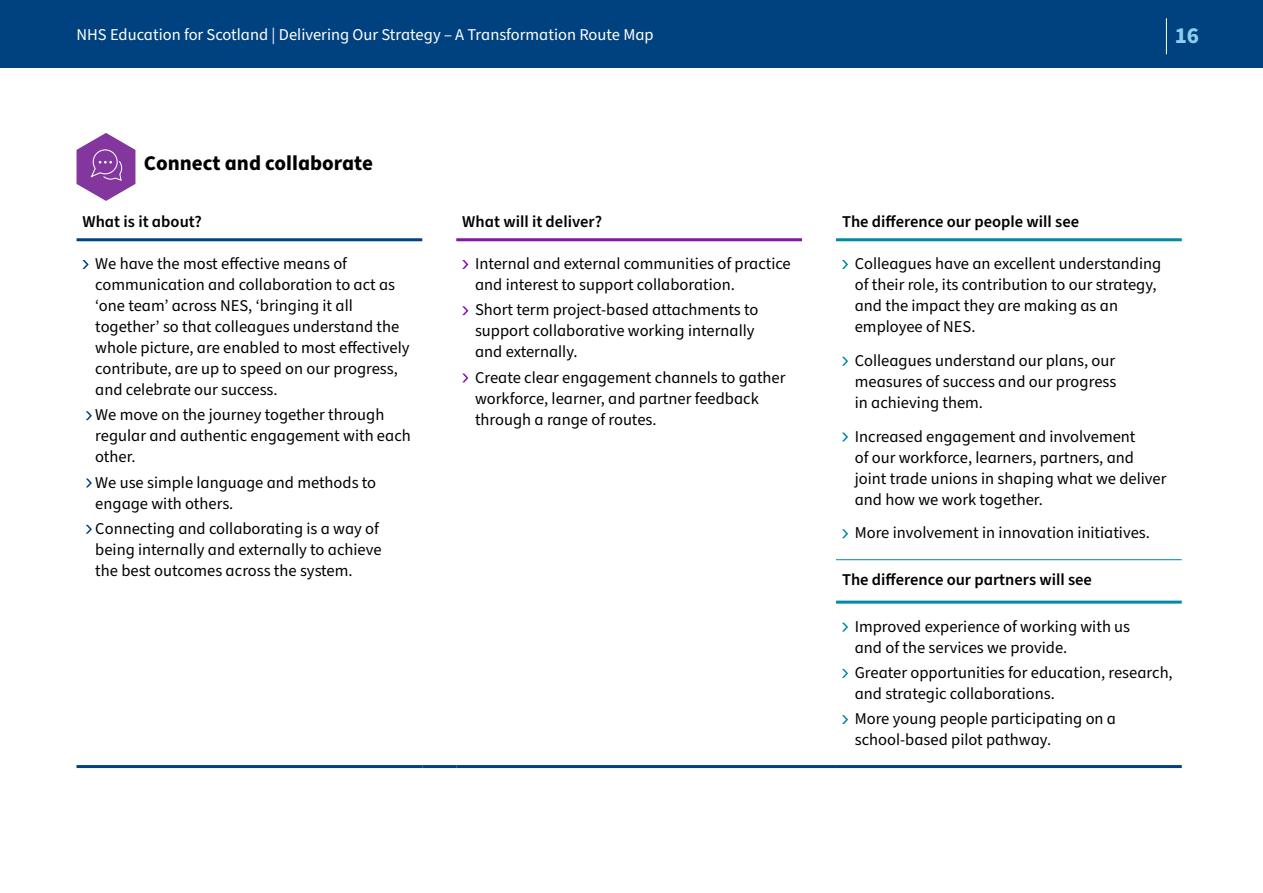
<style>
.page{position:relative;width:1263px;height:893px;background:#fff}
.page>*{position:absolute;margin:0;border:0;box-sizing:border-box;transform-origin:0 0}
.t1{font:700 22.95px "Source Sans Pro";color:#8dceef}
.BODY{font:700 21px "Source Sans Pro";color:#000}
.BODY-2{font:16.5px/21px "Source Sans Pro";color:#000}
.BODY-3{font:600 16.5px "Source Sans Pro";color:#000}
.t2{font:16.5px "Source Sans Pro";color:#fff}
</style>
<div class="page">
<div style="left:0;top:0;width:1263px;height:67px;background:#004280"></div>
<hr style="left:1166px;top:18px;width:1px;height:36px;background:#fff">
<svg style="left:836px;top:241px;width:346px;height:484px"></svg>
<hr style="left:77px;top:238px;width:345px;height:3px;background:#004380">
<hr style="left:456px;top:238px;width:346px;height:3px;background:#8215a5">
<hr style="left:836px;top:238px;width:346px;height:3px;background:#008aa6">
<hr style="left:836px;top:601px;width:346px;height:3px;background:#008aa6">
<hr style="left:836px;top:559px;width:346px;height:1px;background:#008aa6">
<hr style="left:77px;top:765px;width:345px;height:3px;background:#004380">
<hr style="left:422px;top:765px;width:34px;height:3px;background:#004380">
<hr style="left:456px;top:765px;width:346px;height:3px;background:#004380">
<hr style="left:802px;top:765px;width:34px;height:3px;background:#004380">
<hr style="left:836px;top:765px;width:346px;height:3px;background:#004380">
<svg style="left:83px;top:260px;width:6px;height:9px"></svg>
<svg style="left:86px;top:411px;width:6px;height:9px"></svg>
<svg style="left:86px;top:479px;width:6px;height:8px"></svg>
<svg style="left:86px;top:525px;width:6px;height:9px"></svg>
<svg style="left:462px;top:260px;width:6px;height:9px"></svg>
<svg style="left:462px;top:306px;width:6px;height:9px"></svg>
<svg style="left:462px;top:374px;width:6px;height:8px"></svg>
<svg style="left:842px;top:260px;width:6px;height:9px"></svg>
<svg style="left:842px;top:357px;width:6px;height:9px"></svg>
<svg style="left:842px;top:433px;width:6px;height:8px"></svg>
<svg style="left:842px;top:529px;width:6px;height:9px"></svg>
<svg style="left:842px;top:623px;width:6px;height:8px"></svg>
<svg style="left:842px;top:669px;width:6px;height:9px"></svg>
<svg style="left:842px;top:715px;width:6px;height:9px"></svg>
<svg style="left:77px;top:133px;width:58px;height:68px"></svg>
<p class="t2" style="left:77px;top:23px;width:579px">NHS Education for Scotland | Delivering Our Strategy – A Transformation Route Map</p>
<h1 class="t1" style="left:1175px;top:20px;width:26px">16</h1>
<p class="BODY" style="left:144px;top:149px;width:231px">Connect and collaborate</p>
<p class="BODY-3" style="left:83px;top:210px;width:121px">What is it about?</p>
<p class="BODY-3" style="left:462px;top:210px;width:141px">What will it deliver?</p>
<p class="BODY-3" style="left:842px;top:210px;width:239px">The difference our people will see</p>
<p class="BODY-2" style="left:95px;top:254px;width:316px">We have the most effective means of communication and collaboration to act as ‘one team’ across NES, ‘bringing it all together’ so that colleagues understand the whole picture, are enabled to most effectively contribute, are up to speed on our progress, and celebrate our success.</p>
<p class="BODY-2" style="left:95px;top:405px;width:317px">We move on the journey together through regular and authentic engagement with each other.</p>
<p class="BODY-2" style="left:95px;top:472px;width:282px">We use simple language and methods to engage with others.</p>
<p class="BODY-2" style="left:95px;top:518px;width:288px">Connecting and collaborating is a way of being internally and externally to achieve the best outcomes across the system.</p>
<p class="BODY-2" style="left:475px;top:254px;width:317px">Internal and external communities of practice and interest to support collaboration.</p>
<p class="BODY-2" style="left:475px;top:300px;width:285px">Short term project-based attachments to support collaborative working internally and externally.</p>
<p class="BODY-2" style="left:475px;top:367px;width:312px">Create clear engagement channels to gather workforce, learner, and partner feedback through a range of routes.</p>
<p class="BODY-2" style="left:855px;top:254px;width:308px">Colleagues have an excellent understanding of their role, its contribution to our strategy, and the impact they are making as an employee of NES.</p>
<p class="BODY-2" style="left:855px;top:350px;width:263px;text-align:justify">Colleagues understand our plans, our measures of success and our progress in achieving them.</p>
<p class="BODY-2" style="left:855px;top:426px;width:313px">Increased engagement and involvement<br>of our workforce, learners, partners, and joint trade unions in shaping what we deliver and how we work together.</p>
<p class="BODY-2" style="left:855px;top:523px;width:297px">More involvement in innovation initiatives.</p>
<p class="BODY-3" style="left:842px;top:569px;width:251px">The difference our partners will see</p>
<p class="BODY-2" style="left:855px;top:616px;width:277px">Improved experience of working with us and of the services we provide.</p>
<p class="BODY-2" style="left:855px;top:663px;width:319px">Greater opportunities for education, research, and strategic collaborations.</p>
<p class="BODY-2" style="left:855px;top:709px;width:263px">More young people participating on a school-based pilot pathway.</p>
</div>
